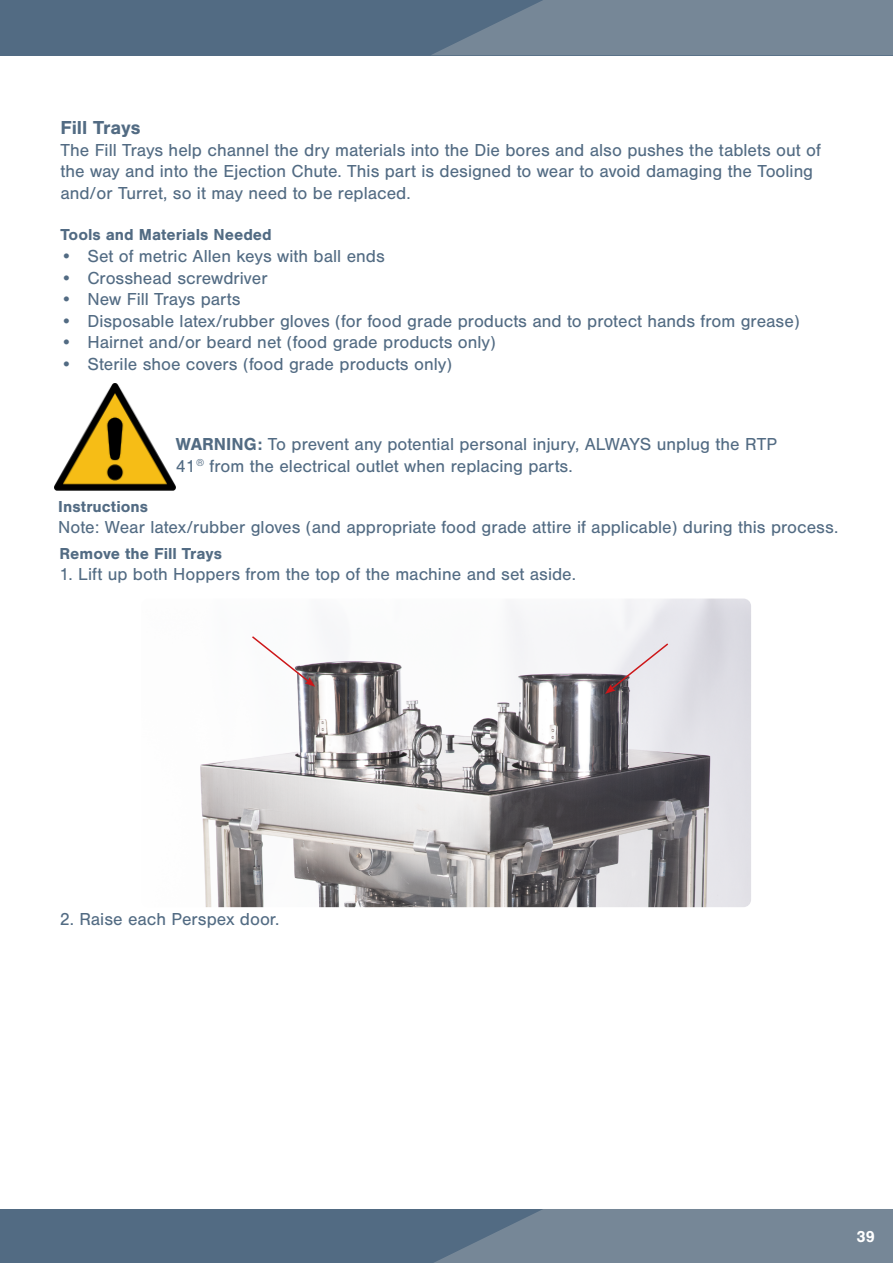
<style>
.page{position:relative;width:893px;height:1263px;background:#fff}
.page>*{position:absolute;margin:0;border:0;box-sizing:border-box;transform-origin:0 0}
.t1{font:700 19.5px "Nimbus San";letter-spacing:-.005em;color:#526b83}
.t2{font:18px/21.6px "Nimbus San";color:#526b83}
.t3{font:700 16.5px "Nimbus San";color:#526b83}
.t4{font:700 16.5px "Nimbus San";color:#fff}
.s1{font-weight:700}
</style>
<div class="page">
<div style="left:0;top:0;width:893px;height:55px;background:#526b83"></div>
<svg style="left:432px;top:0;width:461px;height:55px;background:#718394"></svg>
<div style="left:0;top:1209px;width:893px;height:54px;background:#526b83"></div>
<svg style="left:434px;top:1209px;width:459px;height:54px;background:#718394"></svg>
<img style="left:54px;top:384px;width:122px;height:106px">
<img style="left:200px;top:598px;width:551px;height:309px">
<svg style="left:250px;top:635px;width:65px;height:52px"></svg>
<svg style="left:605px;top:642px;width:65px;height:52px"></svg>
<p class="t1" style="left:60px;top:117px;width:82px">Fill Trays</p>
<p class="t2" style="left:60px;top:139px;width:762px">The Fill Trays help channel the dry materials into the Die bores and also pushes the tablets out of the way and into the Ejection Chute. This part is designed to wear to avoid damaging the Tooling and/or Turret, so it may need to be replaced.</p>
<p class="t3" style="left:60px;top:226px;width:213px">Tools and Materials Needed</p>
<p class="t2" style="left:60px;top:246px;width:326px">• Set of metric Allen keys with ball ends</p>
<p class="t2" style="left:60px;top:267px;width:209px">• Crosshead screwdriver</p>
<p class="t2" style="left:60px;top:289px;width:182px">• New Fill Trays parts</p>
<p class="t2" style="left:60px;top:310px;width:741px">• Disposable latex/rubber gloves (for food grade products and to protect hands from grease)</p>
<p class="t2" style="left:60px;top:332px;width:437px">• Hairnet and/or beard net (food grade products only)</p>
<p class="t2" style="left:60px;top:354px;width:393px">• Sterile shoe covers (food grade products only)</p>
<p class="t2" style="left:176px;top:434px;width:603px"><span class="s1">WARNING:</span> To prevent any potential personal injury, ALWAYS unplug the RTP<br>41<sup>®</sup> from the electrical outlet when replacing parts.</p>
<p class="t3" style="left:58px;top:497px;width:92px">Instructions</p>
<p class="t2" style="left:58px;top:517px;width:782px">Note: Wear latex/rubber gloves (and appropriate food grade attire if applicable) during this process.</p>
<p class="t3" style="left:60px;top:544px;width:164px">Remove the Fill Trays</p>
<p class="t2" style="left:60px;top:564px;width:518px">1. Lift up both Hoppers from the top of the machine and set aside.</p>
<p class="t2" style="left:60px;top:909px;width:221px">2. Raise each Perspex door.</p>
<p class="t4" style="left:856px;top:1227px;width:20px">39</p>
</div>
